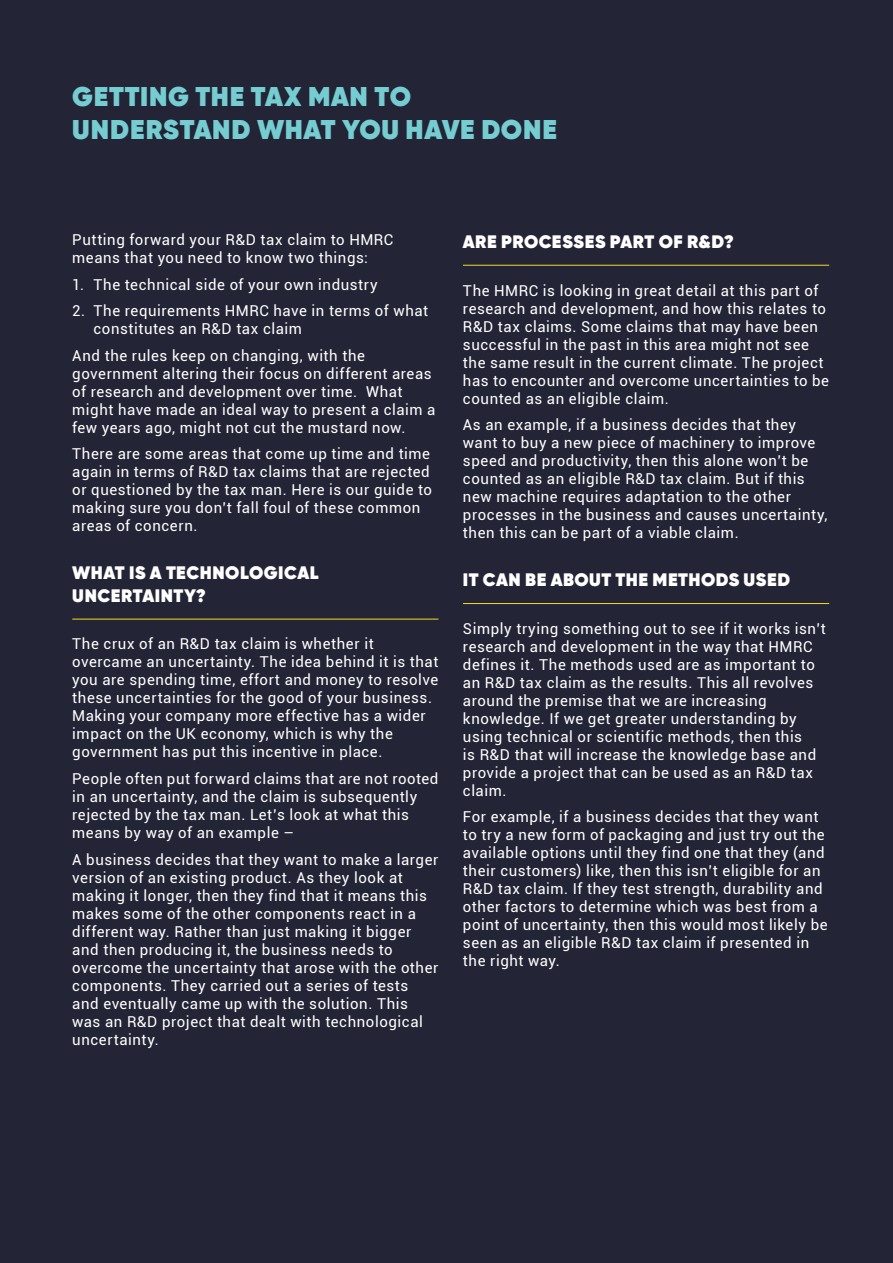
<style>
.page{position:relative;width:893px;height:1263px;background:#232436}
.page>*{position:absolute;margin:0;border:0;box-sizing:border-box;transform-origin:0 0}
.t1{font:800 27px/33px "Gilroy";letter-spacing:.025em;color:#75ccd1}
.t2{font:800 18px/22.5px "Gilroy";letter-spacing:.025em;color:#fff}
.t3{font:15px/18px "Roboto";letter-spacing:.04em;color:#fff}
</style>
<div class="page">
<hr style="left:72px;top:619px;width:366px;height:1px;background:#f6da23">
<hr style="left:463px;top:265px;width:366px;height:1px;background:#f6da23">
<hr style="left:463px;top:603px;width:366px;height:1px;background:#f6da23">
<h1 class="t1" style="left:72px;top:80px;width:486px">GETTING THE TAX MAN TO<br>UNDERSTAND WHAT YOU HAVE DONE</h1>
<p class="t3" style="left:72px;top:230px;width:323px">Putting forward your R&amp;D tax claim to HMRC means that you need to know two things:</p>
<p class="t3" style="left:72px;top:275px;width:307px">1. The technical side of your own industry</p>
<p class="t3" style="left:94px;top:301px;width:336px;text-indent:-21px">2. The requirements HMRC have in terms of what constitutes an R&amp;D tax claim</p>
<p class="t3" style="left:72px;top:346px;width:365px">And the rules keep on changing, with the government altering their focus on different areas of research and development over time. What might have made an ideal way to present a claim a few years ago, might not cut the mustard now.</p>
<p class="t3" style="left:72px;top:444px;width:361px">There are some areas that come up time and time again in terms of R&amp;D tax claims that are rejected or questioned by the tax man. Here is our guide to making sure you don’t fall foul of these common areas of concern.</p>
<p class="t2" style="left:72px;top:562px;width:248px">WHAT IS A TECHNOLOGICAL<br>UNCERTAINTY?</p>
<p class="t3" style="left:72px;top:635px;width:368px">The crux of an R&amp;D tax claim is whether it overcame an uncertainty. The idea behind it is that you are spending time, effort and money to resolve these uncertainties for the good of your business.<br>Making your company more effective has a wider impact on the UK economy, which is why the government has put this incentive in place.</p>
<p class="t3" style="left:72px;top:769px;width:368px">People often put forward claims that are not rooted in an uncertainty, and the claim is subsequently rejected by the tax man. Let’s look at what this means by way of an example –</p>
<p class="t3" style="left:72px;top:850px;width:368px">A business decides that they want to make a larger version of an existing product. As they look at making it longer, then they find that it means this makes some of the other components react in a different way. Rather than just making it bigger and then producing it, the business needs to overcome the uncertainty that arose with the other components. They carried out a series of tests and eventually came up with the solution. This was an R&amp;D project that dealt with technological uncertainty.</p>
<p class="t2" style="left:463px;top:230px;width:272px">ARE PROCESSES PART OF R&amp;D?</p>
<p class="t3" style="left:463px;top:281px;width:368px">The HMRC is looking in great detail at this part of research and development, and how this relates to R&amp;D tax claims. Some claims that may have been successful in the past in this area might not see the same result in the current climate. The project has to encounter and overcome uncertainties to be counted as an eligible claim.</p>
<p class="t3" style="left:463px;top:415px;width:366px">As an example, if a business decides that they want to buy a new piece of machinery to improve speed and productivity, then this alone won’t be counted as an eligible R&amp;D tax claim. But if this new machine requires adaptation to the other processes in the business and causes uncertainty, then this can be part of a viable claim.</p>
<p class="t2" style="left:463px;top:568px;width:329px">IT CAN BE ABOUT THE METHODS USED</p>
<p class="t3" style="left:463px;top:619px;width:364px">Simply trying something out to see if it works isn’t research and development in the way that HMRC defines it. The methods used are as important to an R&amp;D tax claim as the results. This all revolves around the premise that we are increasing knowledge. If we get greater understanding by using technical or scientific methods, then this<br>is R&amp;D that will increase the knowledge base and provide a project that can be used as an R&amp;D tax claim.</p>
<p class="t3" style="left:463px;top:807px;width:366px">For example, if a business decides that they want to try a new form of packaging and just try out the available options until they find one that they (and their customers) like, then this isn’t eligible for an R&amp;D tax claim. If they test strength, durability and other factors to determine which was best from a point of uncertainty, then this would most likely be seen as an eligible R&amp;D tax claim if presented in the right way.</p>
</div>
